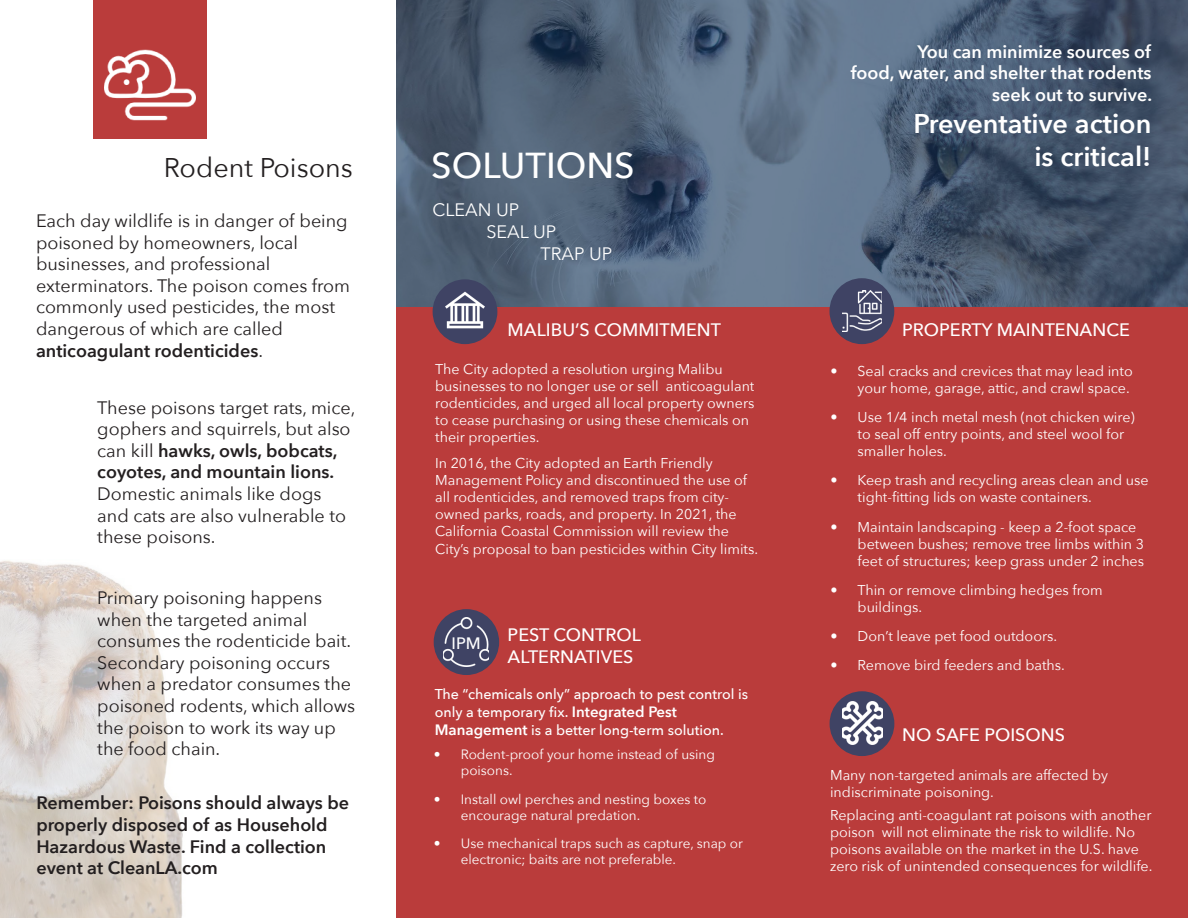
<style>
.page{position:relative;width:1188px;height:918px;background:#fff}
.page>*{position:absolute;margin:0;border:0;box-sizing:border-box;transform-origin:0 0}
.t1{font:500 36px "Avenir Next";color:#fff}
.t2{font:600 27px "Avenir Next";color:#fff}
.t3{font:27px "Avenir Next";color:#231f20}
.t4{font:18px/21.6px "Avenir Next";color:#231f20}
.t5{font:600 18px/21.6px "Avenir Next";color:#231f20}
.t6{font:500 18px "Avenir Next";color:#fff}
.t7{font:600 18px/21.6px "Avenir Next";color:#fff;text-align:right}
.t8{font:18px "Avenir Next";color:#fff}
.t9{font:500 16.5px "Avenir Next";color:#fff}
.t10{font:14.25px/17.1px "Avenir Next";color:#fff}
.t11{font:500 14.25px/18px "Avenir Next";color:#fff}
.t12{font:13.5px/16.2px "Avenir Next";color:#fff}
.s1{font-weight:400}
.s2{font-weight:600}
.s3{font-weight:600;font-size:15px}
</style>
<div class="page">
<svg style="left:396px;top:0;width:792px;height:308px;background:#4f6177"></svg>
<div style="left:94px;top:0;width:113px;height:139px;background:#ba3c3b"></div>
<div style="left:396px;top:308px;width:792px;height:610px;background:#ba3c3b"></div>
<img style="left:0;top:560px;width:183px;height:358px">
<div style="left:433px;top:279px;width:64px;height:65px;background:#3f4364;border-radius:50%"></div>
<div style="left:830px;top:691px;width:64px;height:65px;background:#3f4364;border-radius:50%"></div>
<div style="left:434px;top:609px;width:65px;height:66px;background:#3f4364;border-radius:50%"></div>
<div style="left:829px;top:278px;width:65px;height:66px;background:#3f4364;border-radius:50%"></div>
<img style="left:105px;top:49px;width:91px;height:72px">
<img style="left:446px;top:291px;width:39px;height:38px">
<img style="left:842px;top:290px;width:39px;height:42px">
<img style="left:842px;top:702px;width:41px;height:43px">
<img style="left:444px;top:618px;width:45px;height:48px">
<p class="t3" style="left:164px;top:145px;width:191px">Rodent Poisons</p>
<p class="t1" style="left:431px;top:134px;width:205px">SOLUTIONS</p>
<p class="t4" style="left:36px;top:209px;width:313px">Each day wildlife is in danger of being poisoned by homeowners, local</p>
<p class="t4" style="left:36px;top:252px;width:316px">businesses, and professional exterminators. The poison comes from commonly used pesticides, the most dangerous of which are called</p>
<p class="t5" style="left:36px;top:339px;width:229px">anticoagulant rodenticides<span class="s1">.</span></p>
<p class="t4" style="left:97px;top:396px;width:260px">These poisons target rats, mice, gophers and squirrels, but also can kill <span class="s2">hawks, owls, bobcats, coyotes, and mountain lions.</span></p>
<p class="t4" style="left:97px;top:482px;width:250px">Domestic animals like dogs and cats are also vulnerable to these poisons.</p>
<p class="t8" style="left:433px;top:195px;width:88px">CLEAN UP</p>
<p class="t8" style="left:487px;top:216px;width:71px">SEAL UP</p>
<p class="t8" style="left:541px;top:238px;width:73px">TRAP UP</p>
<p class="t6" style="left:508px;top:314px;width:215px">MALIBU’S COMMITMENT</p>
<p class="t10" style="left:435px;top:359px;width:321px">The City adopted a resolution urging Malibu businesses to no longer use or sell anticoagulant rodenticides, and urged all local property owners to cease purchasing or using these chemicals on their properties.</p>
<p class="t10" style="left:435px;top:454px;width:324px">In 2016, the City adopted an Earth Friendly Management Policy and discontinued the use of all rodenticides, and removed traps from city&shy;owned parks, roads, and property. In 2021, the California Coastal Commission will review the City’s proposal to ban pesticides within City limits.</p>
<p class="t4" style="left:97px;top:586px;width:226px">Primary poisoning happens when the targeted animal</p>
<p class="t4" style="left:97px;top:629px;width:255px">consumes the rodenticide bait.<br>Secondary poisoning occurs when a predator consumes the</p>
<p class="t4" style="left:97px;top:694px;width:259px">poisoned rodents, which allows the poison to work its way up the food chain.</p>
<p class="t5" style="left:36px;top:792px;width:314px">Remember: Poisons should always be properly disposed of as Household<br>Hazardous Waste. Find a collection event at CleanLA.com</p>
<p class="t9" style="left:452px;top:629px;width:31px">IPM</p>
<p class="t6" style="left:508px;top:620px;width:135px">PEST CONTROL</p>
<p class="t6" style="left:508px;top:641px;width:127px">ALTERNATIVES</p>
<p class="t11" style="left:435px;top:685px;width:315px">The “chemicals only” approach to pest control is only a temporary fix. <span class="s3">Integrated Pest</span></p>
<p class="t11" style="left:435px;top:721px;width:291px"><span class="s3">Management</span> is a better long-term solution.</p>
<p class="t12" style="left:461px;top:746px;width:256px;text-indent:-27px">• Rodent-proof your home instead of using poisons.</p>
<p class="t12" style="left:461px;top:790px;width:247px;text-indent:-27px">• Install owl perches and nesting boxes to encourage natural predation.</p>
<p class="t12" style="left:461px;top:835px;width:284px;text-indent:-27px">• Use mechanical traps such as capture, snap or electronic; baits are not preferable.</p>
<p class="t7" style="left:917px;top:40px;width:235px">You can minimize sources of</p>
<p class="t7" style="left:851px;top:62px;width:303px">food, water, and shelter that rodents seek out to survive.</p>
<p class="t2" style="left:913px;top:101px;width:240px">Preventative action</p>
<p class="t2" style="left:1034px;top:133px;width:119px">is critical!</p>
<p class="t6" style="left:902px;top:314px;width:229px">PROPERTY MAINTENANCE</p>
<p class="t10" style="left:831px;top:362px;width:304px;text-align:right">• Seal cracks and crevices that may lead into your home, garage, attic, and crawl space.</p>
<p class="t10" style="left:858px;top:408px;width:279px;text-indent:-27px">• Use 1/4 inch metal mesh (not chicken wire) to seal off entry points, and steel wool for smaller holes.</p>
<p class="t10" style="left:858px;top:471px;width:293px;text-indent:-27px">• Keep trash and recycling areas clean and use tight-fitting lids on waste containers.</p>
<p class="t10" style="left:858px;top:517px;width:288px;text-indent:-27px">• Maintain landscaping - keep a 2-foot space between bushes; remove tree limbs within 3 feet of structures; keep grass under 2 inches</p>
<p class="t10" style="left:858px;top:581px;width:247px;text-indent:-27px">• Thin or remove climbing hedges from buildings.</p>
<p class="t10" style="left:831px;top:627px;width:228px">• Don’t leave pet food outdoors.</p>
<p class="t10" style="left:831px;top:656px;width:236px">• Remove bird feeders and baths.</p>
<p class="t6" style="left:902px;top:720px;width:164px">NO SAFE POISONS</p>
<p class="t10" style="left:830px;top:766px;width:280px">Many non-targeted animals are affected by indiscriminate poisoning.</p>
<p class="t10" style="left:830px;top:806px;width:324px">Replacing anti-coagulant rat poisons with another poison will not eliminate the risk to wildlife. No poisons available on the market in the U.S. have zero risk of unintended consequences for wildlife.</p>
</div>
